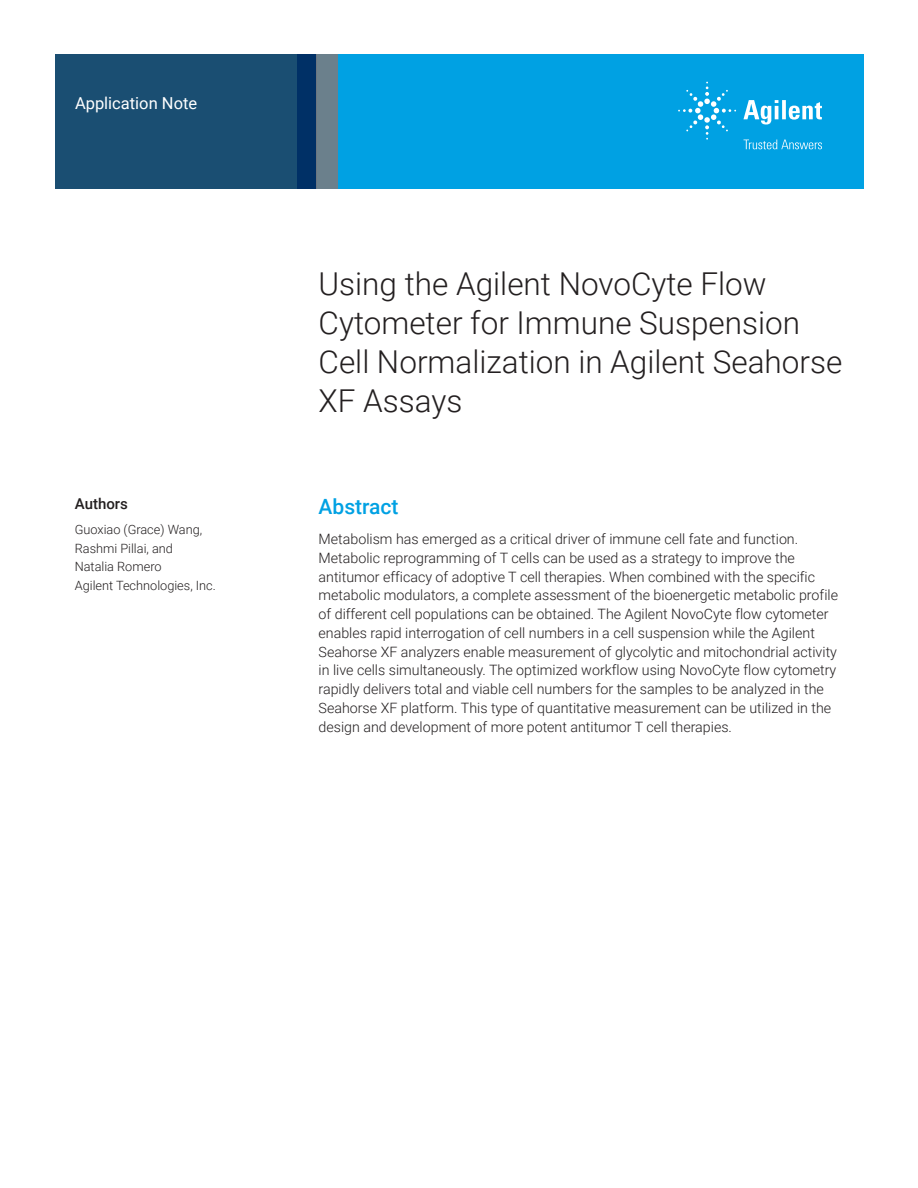
<style>
.page{position:relative;width:918px;height:1188px;background:#fff}
.page>*{position:absolute;margin:0;border:0;box-sizing:border-box;transform-origin:0 0}
.t1{font:300 31.5px/39px "Roboto";color:#231f20}
.Header_1{font:500 21px "Roboto";color:#00a1e3}
.Doctype{font:16.5px "Roboto";color:#fff}
.DATA_author_title{font:500 15px "Roboto";color:#231f20}
.Text{font:300 14.25px/18.8px "Roboto";color:#231f20}
.DATA_author_name___i{font:300 12.75px/18.8px "Roboto";color:#231f20}
</style>
<div class="page">
<div style="left:297px;top:54px;width:567px;height:135px;background:#00a1e3"></div>
<svg style="left:55px;top:54px;width:261px;height:135px;background:#184b71"></svg>
<div style="left:316px;top:54px;width:22px;height:135px;background:#6b808c"></div>
<svg style="left:743px;top:100px;width:79px;height:25px"></svg>
<svg style="left:678px;top:82px;width:58px;height:58px"></svg>
<svg style="left:744px;top:140px;width:78px;height:9px"></svg>
<p class="Doctype" style="left:75px;top:91px;width:124px">Application Note</p>
<p class="DATA_author_title" style="left:75px;top:493px;width:55px">Authors</p>
<p class="DATA_author_name___i" style="left:75px;top:519px;width:143px">Guoxiao (Grace) Wang,<br>Rashmi Pillai, and<br>Natalia Romero<br>Agilent Technologies, Inc.</p>
<p class="t1" style="left:319px;top:263px;width:525px">Using the Agilent NovoCyte Flow<br>Cytometer for Immune Suspension<br>Cell Normalization in Agilent Seahorse<br>XF Assays</p>
<p class="Header_1" style="left:319px;top:491px;width:82px">Abstract</p>
<p class="Text" style="left:319px;top:529px;width:521px">Metabolism has emerged as a critical driver of immune cell fate and function.<br>Metabolic reprogramming of T cells can be used as a strategy to improve the antitumor efficacy of adoptive T cell therapies. When combined with the specific metabolic modulators, a complete assessment of the bioenergetic metabolic profile of different cell populations can be obtained. The Agilent NovoCyte flow cytometer enables rapid interrogation of cell numbers in a cell suspension while the Agilent Seahorse XF analyzers enable measurement of glycolytic and mitochondrial activity in live cells simultaneously. The optimized workflow using NovoCyte flow cytometry rapidly delivers total and viable cell numbers for the samples to be analyzed in the Seahorse XF platform. This type of quantitative measurement can be utilized in the design and development of more potent antitumor T cell therapies.</p>
</div>
